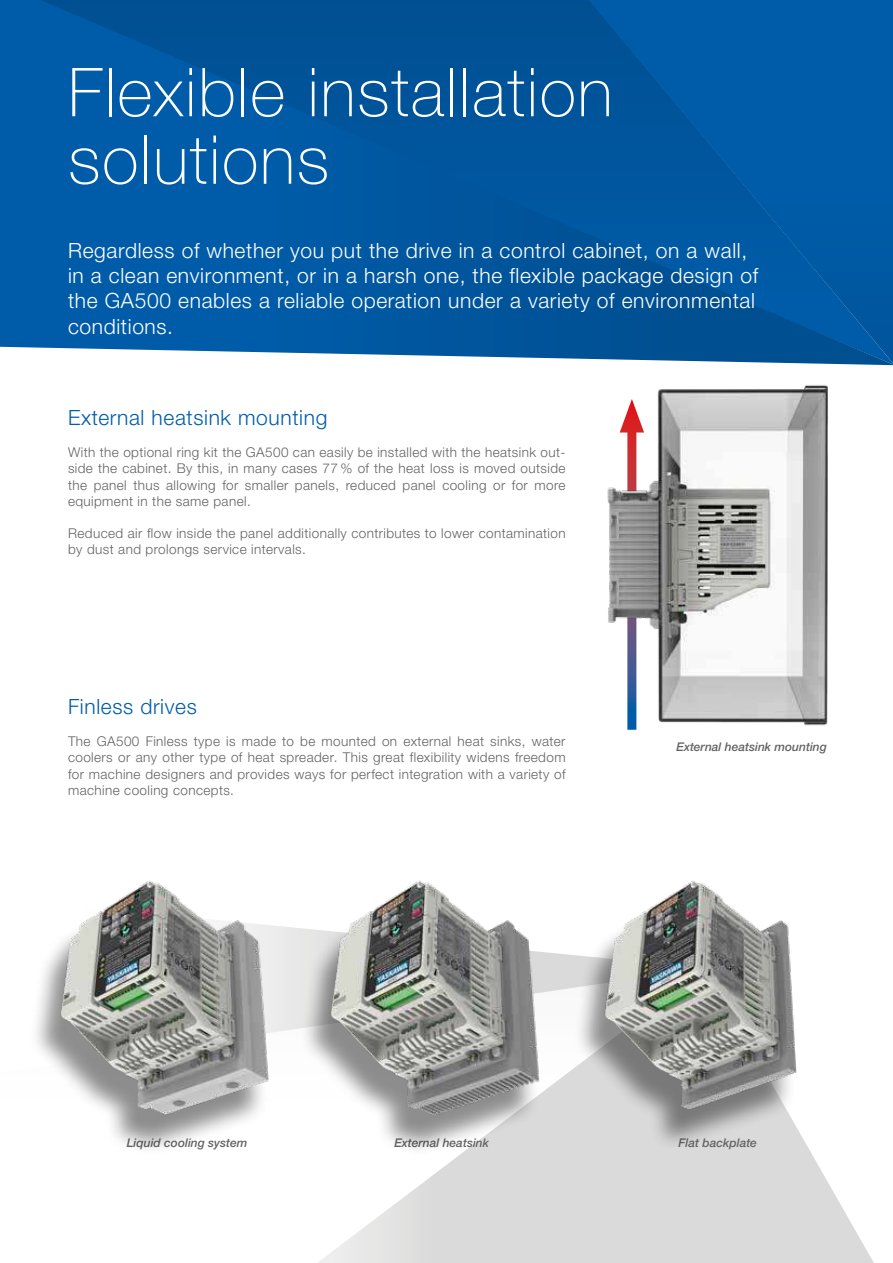
<style>
.page{position:relative;width:893px;height:1263px;background:#fff}
.page>*{position:absolute;margin:0;border:0;box-sizing:border-box;transform-origin:0 0}
.t1{font:100 67.5px/67.5px "Helvetica Neue LTW1 G";letter-spacing:.025em;color:#fff}
.t2{font:300 21px/25.2px "Helvetica Neue LTW1 G";letter-spacing:.03em;color:#fff}
.t3{font:300 21px "Helvetica Neue LTW1 G";letter-spacing:.03em;color:#005da9}
.t4{font:300 13.5px/16.2px "Helvetica Neue LTW1 G";letter-spacing:.03em;color:#646363;text-align:justify}
.t5{font:italic 500 12px "Helvetica Neue LTW1 G";color:#646363}
</style>
<div class="page">
<svg style="left:0;top:0;width:893px;height:365px;background:#065ca3"></svg>
<svg style="left:706px;top:1128px;width:168px;height:135px"></svg>
<svg style="left:318px;top:968px;width:388px;height:295px"></svg>
<div style="left:29px;top:893px;width:239px;height:263px;background:#000;opacity:.45"></div>
<img style="left:47px;top:880px;width:253px;height:244px">
<div style="left:300px;top:893px;width:239px;height:264px;background:#000;opacity:.45"></div>
<img style="left:306px;top:880px;width:261px;height:244px">
<div style="left:573px;top:893px;width:224px;height:259px;background:#000;opacity:.45"></div>
<img style="left:573px;top:881px;width:224px;height:243px">
<img style="left:607px;top:385px;width:221px;height:345px">
<h1 class="t1" style="left:68px;top:59px;width:546px">Flexible installation solutions</h1>
<h2 class="t2" style="left:68px;top:238px;width:692px">Regardless of whether you put the drive in a control cabinet, on a wall, in a clean environment, or in a harsh one, the flexible package design of the GA500 enables a reliable operation under a variety of environmental conditions.</h2>
<h2 class="t3" style="left:68px;top:404px;width:261px">External heatsink mounting</h2>
<p class="t4" style="left:68px;top:444px;width:499px">With the optional ring kit the GA500 can easily be installed with the heatsink out&shy;side the cabinet. By this, in many cases 77 % of the heat loss is moved outside the panel thus allowing for smaller panels, reduced panel cooling or for more equipment in the same panel.</p>
<p class="t4" style="left:68px;top:525px;width:499px">Reduced air flow inside the panel additionally contributes to lower contamination by dust and prolongs service intervals.</p>
<h2 class="t3" style="left:68px;top:693px;width:130px">Finless drives</h2>
<p class="t4" style="left:68px;top:733px;width:499px">The GA500 Finless type is made to be mounted on external heat sinks, water coolers or any other type of heat spreader. This great flexibility widens freedom for machine designers and provides ways for perfect integration with a variety of machine cooling concepts.</p>
<p class="t5" style="left:676px;top:739px;width:152px">External heatsink mounting</p>
<p class="t5" style="left:127px;top:1135px;width:122px">Liquid cooling system</p>
<p class="t5" style="left:394px;top:1135px;width:96px">External heatsink</p>
<p class="t5" style="left:678px;top:1135px;width:80px">Flat backplate</p>
</div>
